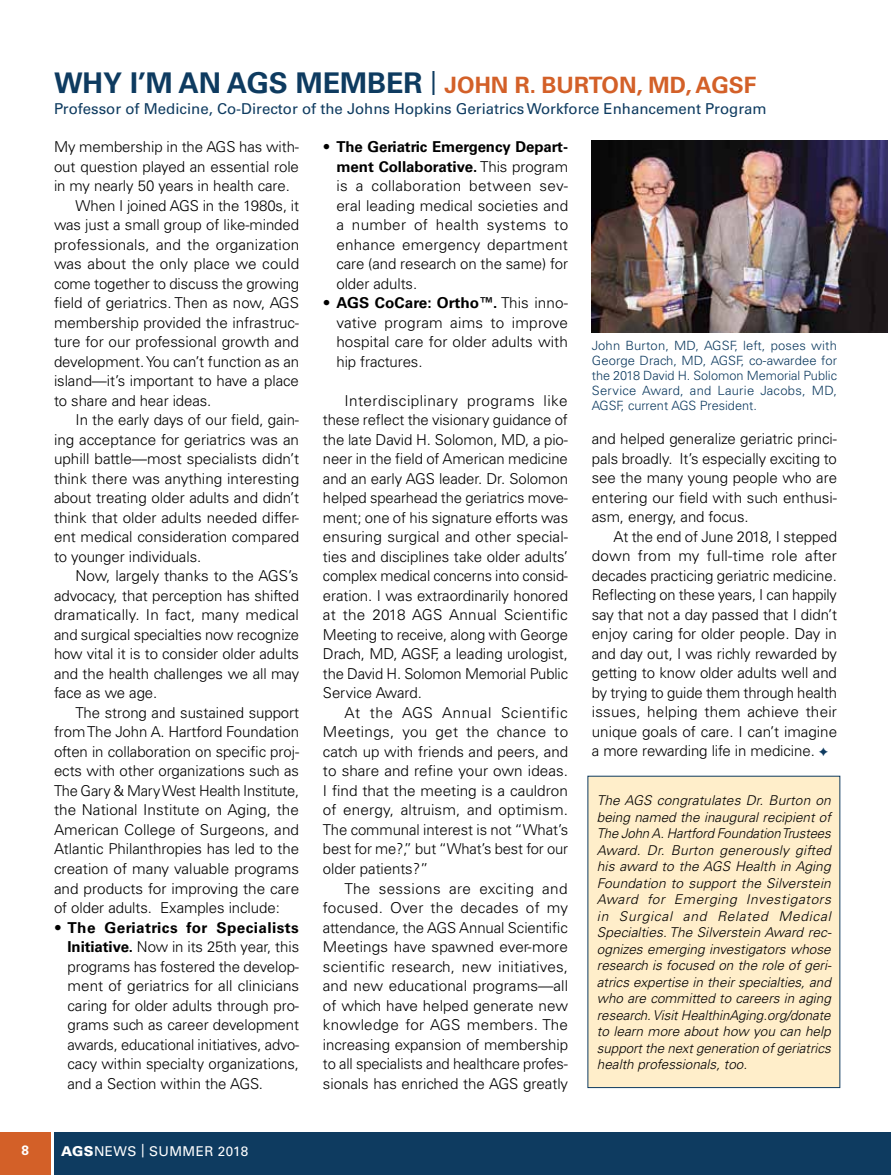
<style>
.page{position:relative;width:891px;height:1175px;background:#fff}
.page>*{position:absolute;margin:0;border:0;box-sizing:border-box;transform-origin:0 0}
.t1{font:700 22.5px "Univers";color:#d36028}
.t2{font:300 15px/19.5px "Univers";letter-spacing:-.005em;color:#000;text-align:justify}
.t3{font:15px "Univers";color:#0e3b60}
.t4{font:italic 300 13.5px/16.5px "Univers";letter-spacing:-.005em;color:#000;text-align:justify}
.t5{font:13.5px "Univers";letter-spacing:.03em;color:#fff}
.t6{font:700 13.5px "Univers";color:#fff}
.t7{font:300 12.75px/15px "Univers";color:#0e3b60;text-align:justify}
.s1{font-size:28.5px;color:#0e3b60}
.s2{font-weight:700}
.s3{font-weight:900}
.s4{color:#0e3b60}
</style>
<div class="page">
<div style="left:54px;top:1132px;width:837px;height:42px;background:#0e3b60"></div>
<div style="left:0;top:1132px;width:51px;height:42px;background:#d36028"></div>
<img style="left:592px;top:140px;width:296px;height:192px">
<div style="left:588px;top:776px;width:252px;height:311px;background:#ffeeca"></div>
<h1 class="t1" style="left:54px;top:72px;width:704px"><span class="s1">WHY I’M AN AGS MEMBER</span> <sup>|</sup> JOHN R. BURTON, MD, AGSF</h1>
<p class="t3" style="left:54px;top:100px;width:714px">Professor of Medicine, Co-Director of the Johns Hopkins Geriatrics Workforce Enhancement Program</p>
<p class="t2" style="left:54px;top:137px;width:247px">My membership in the AGS has with-</p>
<p class="t2" style="left:54px;top:157px;width:247px">out question played an essential role</p>
<p class="t2" style="left:54px;top:176px;width:237px">in my nearly 50 years in health care.</p>
<p class="t2" style="left:76px;top:196px;width:225px">When I joined AGS in the 1980s, it</p>
<p class="t2" style="left:54px;top:215px;width:247px">was just a small group of like-minded</p>
<p class="t2" style="left:54px;top:235px;width:247px">professionals, and the organization</p>
<p class="t2" style="left:54px;top:254px;width:247px">was about the only place we could</p>
<p class="t2" style="left:54px;top:274px;width:247px">come together to discuss the growing</p>
<p class="t2" style="left:54px;top:293px;width:247px">field of geriatrics. Then as now, AGS</p>
<p class="t2" style="left:54px;top:313px;width:247px">membership provided the infrastruc-</p>
<p class="t2" style="left:54px;top:332px;width:246px">ture for our professional growth and</p>
<p class="t2" style="left:54px;top:352px;width:247px">development. You can’t function as an</p>
<p class="t2" style="left:54px;top:371px;width:246px">island—it’s important to have a place</p>
<p class="t2" style="left:54px;top:391px;width:159px">to share and hear ideas.</p>
<p class="t2" style="left:76px;top:410px;width:225px">In the early days of our field, gain-</p>
<p class="t2" style="left:54px;top:430px;width:247px">ing acceptance for geriatrics was an</p>
<p class="t2" style="left:54px;top:449px;width:247px">uphill battle—most specialists didn’t</p>
<p class="t2" style="left:54px;top:469px;width:247px">think there was anything interesting</p>
<p class="t2" style="left:54px;top:488px;width:247px">about treating older adults and didn’t</p>
<p class="t2" style="left:54px;top:508px;width:247px">think that older adults needed differ-</p>
<p class="t2" style="left:54px;top:527px;width:247px">ent medical consideration compared</p>
<p class="t2" style="left:54px;top:547px;width:149px">to younger individuals.</p>
<p class="t2" style="left:76px;top:566px;width:224px">Now, largely thanks to the AGS’s</p>
<p class="t2" style="left:54px;top:586px;width:247px">advocacy, that perception has shifted</p>
<p class="t2" style="left:54px;top:605px;width:247px">dramatically. In fact, many medical</p>
<p class="t2" style="left:54px;top:625px;width:247px">and surgical specialties now recognize</p>
<p class="t2" style="left:54px;top:644px;width:247px">how vital it is to consider older adults</p>
<p class="t2" style="left:54px;top:664px;width:247px">and the health challenges we all may</p>
<p class="t2" style="left:54px;top:683px;width:105px">face as we age.</p>
<p class="t2" style="left:76px;top:703px;width:225px">The strong and sustained support</p>
<p class="t2" style="left:54px;top:722px;width:247px">from The John A. Hartford Foundation</p>
<p class="t2" style="left:54px;top:742px;width:247px">often in collaboration on specific proj-</p>
<p class="t2" style="left:54px;top:761px;width:247px">ects with other organizations such as</p>
<p class="t2" style="left:54px;top:781px;width:247px">The Gary &amp; Mary West Health Institute,</p>
<p class="t2" style="left:54px;top:800px;width:247px">the National Institute on Aging, the</p>
<p class="t2" style="left:54px;top:820px;width:247px">American College of Surgeons, and</p>
<p class="t2" style="left:54px;top:839px;width:247px">Atlantic Philanthropies has led to the</p>
<p class="t2" style="left:54px;top:859px;width:247px">creation of many valuable programs</p>
<p class="t2" style="left:54px;top:878px;width:247px">and products for improving the care</p>
<p class="t2" style="left:54px;top:898px;width:227px">of older adults. Examples include:</p>
<p class="t2" style="left:68px;top:917px;width:233px;text-indent:-14px">• <span class="s2">The Geriatrics for Specialists Initiative.</span> Now in its 25th year, this programs has fostered the develop&shy;ment of geriatrics for all clinicians caring for older adults through pro&shy;grams such as career development awards, educational initiatives, advo&shy;cacy within specialty organizations, and a Section within the AGS.</p>
<p class="t6" style="left:22px;top:1142px;width:9px">8</p>
<p class="t5" style="left:61px;top:1143px;width:189px"><span class="s3">AGS</span>NEWS | SUMMER 2018</p>
<p class="t2" style="left:336px;top:137px;width:233px;text-indent:-14px">• <span class="s2">The Geriatric Emergency Depart&shy;ment Collaborative.</span> This program is a collaboration between sev&shy;eral leading medical societies and a number of health systems to enhance emergency department care (and research on the same) for older adults.</p>
<p class="t2" style="left:336px;top:293px;width:233px;text-indent:-14px">• <span class="s2">AGS CoCare: Ortho™.</span> This inno&shy;vative program aims to improve hospital care for older adults with hip fractures.</p>
<p class="t2" style="left:323px;top:391px;width:247px;text-indent:22px">Interdisciplinary programs like these reflect the visionary guidance of the late David H. Solomon, MD, a pio&shy;neer in the field of American medicine and an early AGS leader. Dr. Solomon helped spearhead the geriatrics move&shy;ment; one of his signature efforts was ensuring surgical and other special&shy;ties and disciplines take older adults’ complex medical concerns into consid&shy;eration. I was extraordinarily honored at the 2018 AGS Annual Scientific Meeting to receive, along with George Drach, MD, AGSF, a leading urologist, the David H. Solomon Memorial Public Service Award.</p>
<p class="t2" style="left:323px;top:703px;width:247px;text-indent:22px">At the AGS Annual Scientific Meetings, you get the chance to catch up with friends and peers, and to share and refine your own ideas.<br>I find that the meeting is a cauldron of energy, altruism, and optimism.<br>The communal interest is not “What’s best for me?,” but “What’s best for our older patients?”</p>
<p class="t2" style="left:323px;top:878px;width:247px;text-indent:22px">The sessions are exciting and focused. Over the decades of my attendance, the AGS Annual Scientific Meetings have spawned ever-more scientific research, new initiatives, and new educational programs—all of which have helped generate new knowledge for AGS members. The increasing expansion of membership to all specialists and healthcare profes&shy;sionals has enriched the AGS greatly</p>
<p class="t7" style="left:592px;top:338px;width:247px">John Burton, MD, AGSF, left, poses with George Drach, MD, AGSF, co-awardee for the 2018 David H. Solomon Memorial Public Service Award, and Laurie Jacobs, MD, AGSF, current AGS President.</p>
<p class="t2" style="left:592px;top:429px;width:247px">and helped generalize geriatric princi&shy;pals broadly. It’s especially exciting to see the many young people who are entering our field with such enthusi&shy;asm, energy, and focus.</p>
<p class="t2" style="left:592px;top:526px;width:247px;text-indent:22px">At the end of June 2018, I stepped down from my full-time role after decades practicing geriatric medicine.<br>Reflecting on these years, I can happily say that not a day passed that I didn’t enjoy caring for older people. Day in and day out, I was richly rewarded by getting to know older adults well and by trying to guide them through health issues, helping them achieve their unique goals of care. I can’t imagine a more rewarding life in medicine. <span class="s4">✦</span></p>
<p class="t4" style="left:597px;top:792px;width:236px">The AGS congratulates Dr. Burton on being named the inaugural recipient of The John A. Hartford Foundation Trustees Award. Dr. Burton generously gifted his award to the AGS Health in Aging Foundation to support the Silverstein Award for Emerging Investigators in Surgical and Related Medical Specialties. The Silverstein Award rec&shy;ognizes emerging investigators whose research is focused on the role of geri&shy;atrics expertise in their specialties, and who are committed to careers in aging research. Visit HealthinAging.org/donate to learn more about how you can help support the next generation of geriatrics health professionals, too.</p>
</div>
